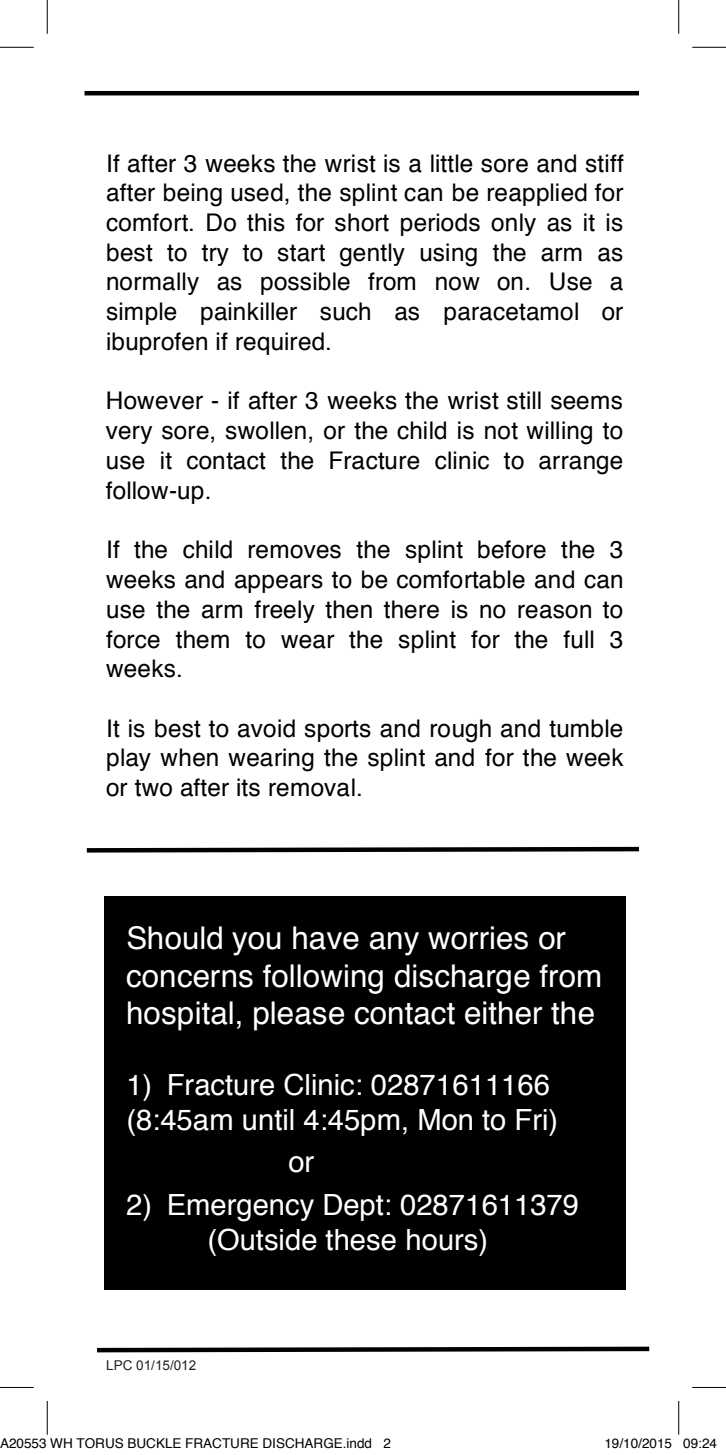
<style>
.page{position:relative;width:726px;height:1455px;background:#fff}
.page>*{position:absolute;margin:0;border:0;box-sizing:border-box;transform-origin:0 0}
.t1{font:31.28px/37.8px "Helvetica";color:#feffff}
.t2{font:29.25px/35.1px "Helvetica";color:#feffff}
.t3{font:24.3px/29.7px "Helvetica";letter-spacing:.005em;color:#000;text-align:justify}
.t4{font:13.5px "Helvetica";color:#000}
.t5{font:13.5px "Arial";color:#231f20}
</style>
<div class="page">
<hr style="left:85px;top:91px;width:554px;height:4px;background:#000">
<svg style="left:86px;top:846px;width:553px;height:7px"></svg>
<svg style="left:97px;top:1346px;width:553px;height:7px"></svg>
<div style="left:105px;top:896px;width:521px;height:393px;background:#000"></div>
<hr style="left:0;top:47px;width:34px;height:1px;background:#000">
<hr style="left:692px;top:47px;width:34px;height:1px;background:#000">
<hr style="left:0;top:1386px;width:34px;height:1px;background:#000">
<hr style="left:692px;top:1386px;width:34px;height:1px;background:#000">
<hr style="left:47px;top:0;width:1px;height:34px;background:#000">
<hr style="left:47px;top:1400px;width:1px;height:34px;background:#000">
<hr style="left:678px;top:0;width:1px;height:34px;background:#000">
<hr style="left:678px;top:1400px;width:1px;height:34px;background:#000">
<p class="t3" style="left:106px;top:149px;width:519px">If after 3 weeks the wrist is a little sore and stiff after being used, the splint can be reapplied for comfort. Do this for short periods only as it is best to try to start gently using the arm as normally as possible from now on. Use a simple painkiller such as paracetamol or ibuprofen if required.</p>
<p class="t3" style="left:106px;top:386px;width:519px">However - if after 3 weeks the wrist still seems very sore, swollen, or the child is not willing to use it contact the Fracture clinic to arrange follow-up.</p>
<p class="t3" style="left:106px;top:535px;width:519px">If the child removes the splint before the 3 weeks and appears to be comfortable and can use the arm freely then there is no reason to force them to wear the splint for the full 3 weeks.</p>
<p class="t3" style="left:106px;top:714px;width:519px">It is best to avoid sports and rough and tumble play when wearing the splint and for the week or two after its removal.</p>
<p class="t1" style="left:126px;top:919px;width:477px">Should you have any worries or concerns following discharge from hospital, please contact either the</p>
<p class="t2" style="left:126px;top:1068px;width:433px">1) Fracture Clinic: 02871611166 (8:45am until 4:45pm, Mon to Fri)</p>
<p class="t2" style="left:288px;top:1145px;width:27px">or</p>
<p class="t2" style="left:126px;top:1187px;width:454px;text-align:center">2) Emergency Dept: 02871611379 (Outside these hours)</p>
<p class="t5" style="left:106px;top:1355px;width:92px">LPC 01/15/012</p>
<p class="t4" style="left:0;top:1432px;width:392px">A20553 WH TORUS BUCKLE FRACTURE DISCHARGE.indd 2</p>
<p class="t4" style="left:604px;top:1432px;width:114px">19/10/2015 09:24</p>
</div>
